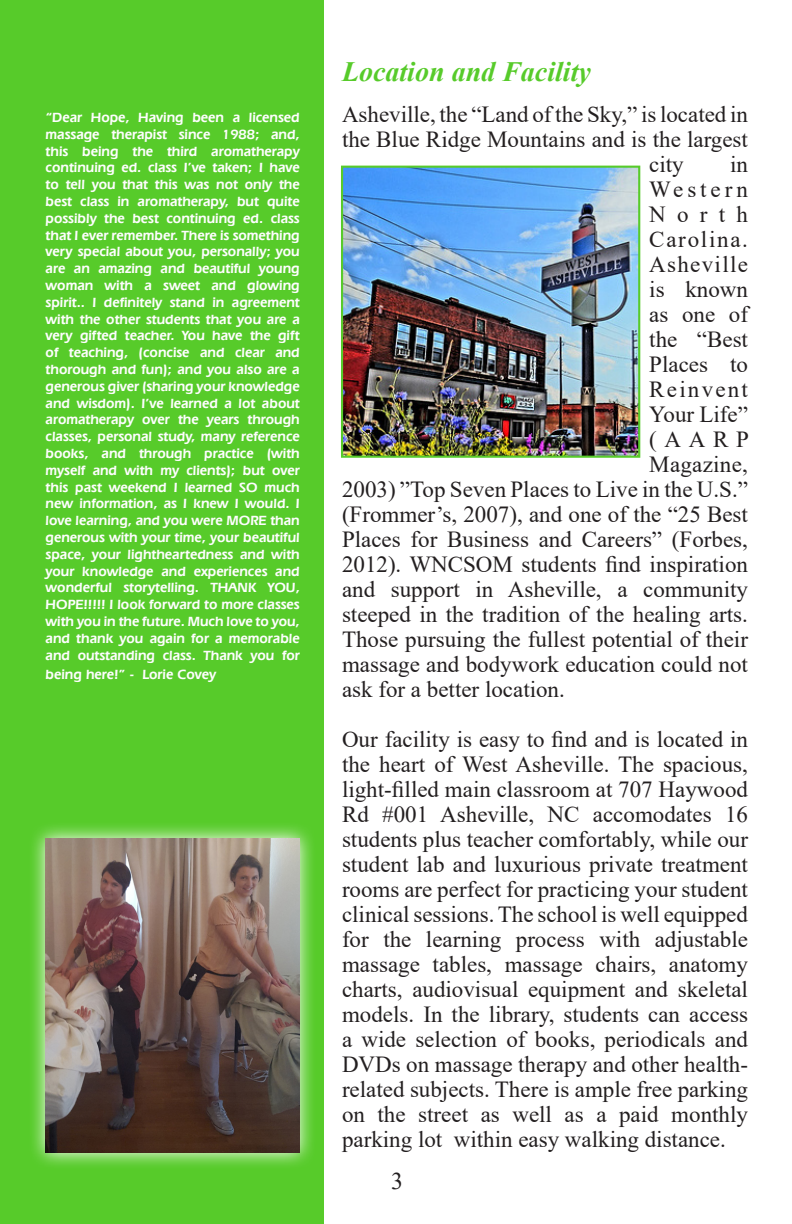
<style>
.page{position:relative;width:792px;height:1224px;background:#fff}
.page>*{position:absolute;margin:0;border:0;box-sizing:border-box;transform-origin:0 0}
.t1{font:italic 700 28px "Times New Roman";color:#57cb2a}
.t2{font:24px "Times New Roman";color:#231f20}
.t3{font:23px/25px "Times New Roman";color:#231f20;text-align:justify}
.t4{font:23px "Times New Roman";letter-spacing:.075em;color:#231f20}
.t5{font:23px "Times New Roman";letter-spacing:.055em;color:#231f20}
.t6{font:23px "Times New Roman";letter-spacing:.095em;color:#231f20}
.t7{font:23px "Times New Roman";letter-spacing:.175em;color:#231f20}
.t8{font:600 14px/16.8px "Eras IT Cby BT";color:#fdfdfd;text-align:justify}
</style>
<div class="page">
<div style="left:0;top:0;width:324px;height:1224px;background:#57cb2a"></div>
<img style="left:344px;top:169px;width:293px;height:286px">
<div style="left:341px;top:166px;width:299px;height:292px;border:2px solid #57cb2a"></div>
<svg style="left:33px;top:826px;width:279px;height:339px;background:#7ccf5a"></svg>
<img style="left:46px;top:838px;width:253px;height:314px">
<p class="t8" style="left:46px;top:109px;width:256px">“Dear Hope, Having been a licensed massage therapist since 1988; and, this being the third aromatherapy continuing ed. class I’ve taken; I have to tell you that this was not only the best class in aromatherapy, but quite possibly the best continuing ed. class that I ever remember. There is something very special about you, personally; you are an amazing and beautiful young woman with a sweet and glowing spirit.. I definitely stand in agreement with the other students that you are a very gifted teacher. You have the gift of teaching, (concise and clear and thorough and fun); and you also are a generous giver (sharing your knowledge and wisdom). I’ve learned a lot about aromatherapy over the years through classes, personal study, many reference books, and through practice (with myself and with my clients); but over this past weekend I learned SO much new information, as I knew I would. I love learning, and you were MORE than generous with your time, your beautiful space, your lightheartedness and with your knowledge and experiences and wonderful storytelling. THANK YOU, HOPE!!!!! I look forward to more classes with you in the future. Much love to you, and thank you again for a memorable and outstanding class. Thank you for</p>
<p class="t8" style="left:46px;top:665px;width:172px">being here!” - Lorie Covey</p>
<p class="t1" style="left:342px;top:52px;width:250px">Location and Facility</p>
<p class="t3" style="left:342px;top:101px;width:408px">Asheville, the “Land of the Sky,” is located in</p>
<p class="t3" style="left:342px;top:126px;width:408px">the Blue Ridge Mountains and is the largest</p>
<p class="t3" style="left:649px;top:151px;width:36px">city</p>
<p class="t3" style="left:730px;top:151px;width:19px">in</p>
<p class="t7" style="left:649px;top:173px;width:100px">Western</p>
<p class="t3" style="left:649px;top:201px;width:100px">North</p>
<p class="t4" style="left:649px;top:223px;width:100px">Carolina.</p>
<p class="t5" style="left:649px;top:248px;width:100px">Asheville</p>
<p class="t3" style="left:649px;top:276px;width:100px">is known</p>
<p class="t3" style="left:649px;top:301px;width:100px">as one of</p>
<p class="t3" style="left:649px;top:326px;width:100px">the “Best</p>
<p class="t3" style="left:649px;top:351px;width:100px">Places to</p>
<p class="t6" style="left:649px;top:373px;width:100px">Reinvent</p>
<p class="t3" style="left:649px;top:401px;width:100px">Your Life”</p>
<p class="t3" style="left:649px;top:426px;width:101px">(AARP</p>
<p class="t3" style="left:649px;top:451px;width:100px">Magazine,</p>
<p class="t3" style="left:342px;top:476px;width:407px">2003) ”Top Seven Places to Live in the U.S.”</p>
<p class="t3" style="left:342px;top:501px;width:408px">(Frommer’s, 2007), and one of the “25 Best</p>
<p class="t3" style="left:342px;top:526px;width:408px">Places for Business and Careers” (Forbes,</p>
<p class="t3" style="left:342px;top:551px;width:408px">2012). WNCSOM students find inspiration</p>
<p class="t3" style="left:342px;top:576px;width:408px">and support in Asheville, a community</p>
<p class="t3" style="left:342px;top:601px;width:408px">steeped in the tradition of the healing arts.</p>
<p class="t3" style="left:342px;top:626px;width:408px">Those pursuing the fullest potential of their</p>
<p class="t3" style="left:342px;top:651px;width:408px">massage and bodywork education could not</p>
<p class="t3" style="left:342px;top:676px;width:224px">ask for a better location.</p>
<p class="t3" style="left:342px;top:726px;width:408px">Our facility is easy to find and is located in the heart of West Asheville. The spacious, light-filled main classroom at 707 Haywood Rd #001 Asheville, NC accomodates 16 students plus teacher comfortably, while our student lab and luxurious private treatment rooms are perfect for practicing your student clinical sessions. The school is well equipped for the learning process with adjustable massage tables, massage chairs, anatomy charts, audiovisual equipment and skeletal models. In the library, students can access a wide selection of books, periodicals and DVDs on massage therapy and other health&shy;related subjects. There is ample free parking on the street as well as a paid monthly parking lot within easy walking distance.</p>
<p class="t2" style="left:391px;top:1164px;width:13px">3</p>
</div>
